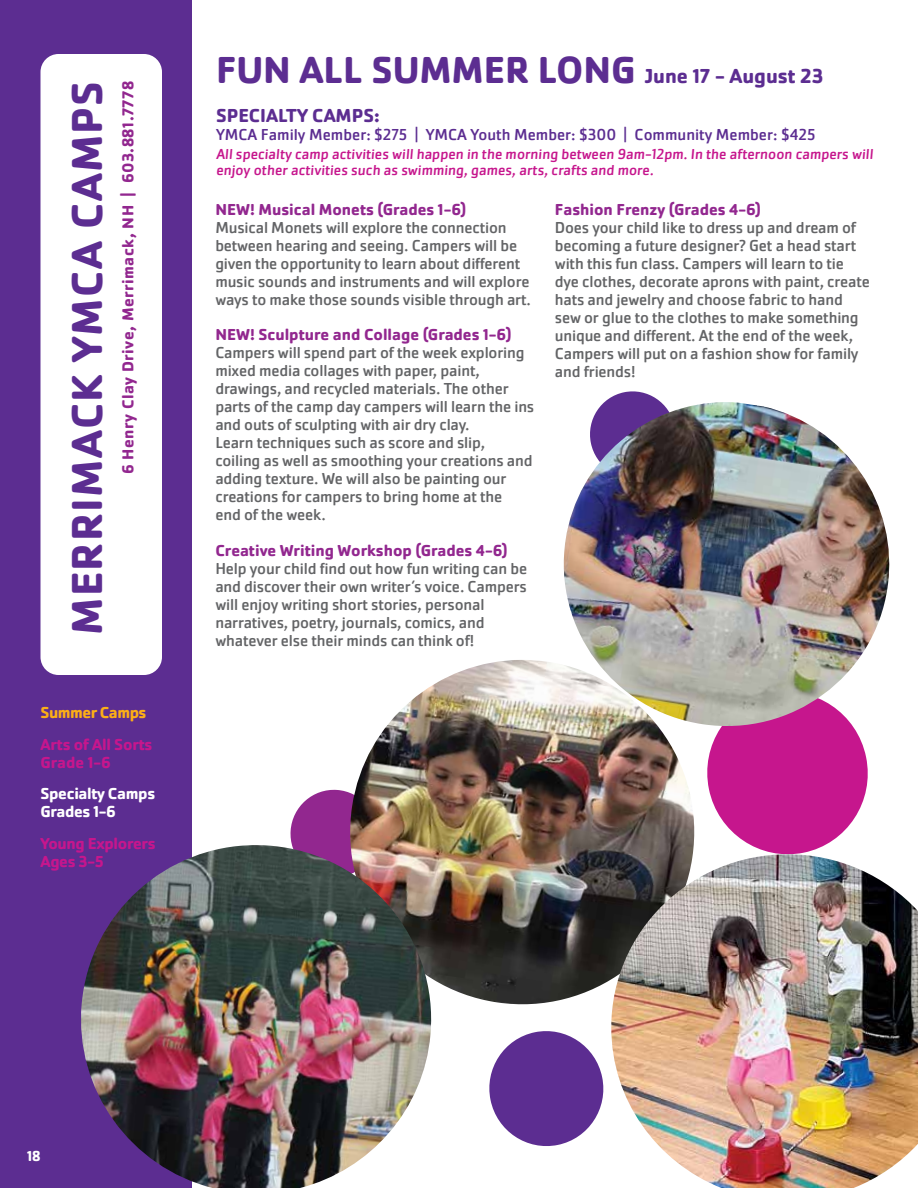
<style>
.page{position:relative;width:918px;height:1188px;background:#fff}
.page>*{position:absolute;margin:0;border:0;box-sizing:border-box;transform-origin:0 0}
.t1{font:700 45px "Cachet Pro";letter-spacing:.03em;color:#5c2d91}
.t2{font:700 39px "Cachet Pro";color:#5c2d91}
.t3{font:700 19.5px "Cachet Pro";color:#5c2d91}
.t4{font:16.5px/18px "Cachet Pro";letter-spacing:-.01em;color:#636466}
.t5{font:700 16.5px "Cachet Pro";color:#92278f}
.t6{font:16.5px "Cachet Pro";color:#5c2d91}
.t7{font:700 16.5px/18px "Cachet Pro";letter-spacing:-.02em;color:#c6168d}
.t8{font:700 16.5px "Cachet Pro";letter-spacing:.03em;color:#92278f}
.t9{font:700 16.5px/18px "Cachet Pro";letter-spacing:-.02em;color:#fff}
.t10{font:700 16.5px "Cachet Pro";letter-spacing:-.03em;color:#fcaf17}
.t11{font:15px/16.5px "Cachet Pro";color:#c6168d}
.t12{font:700 15px "Cachet Pro";color:#fff}
.s1{font-size:21px}
</style>
<div class="page">
<div style="left:0;top:0;width:191px;height:1188px;background:#5c2d91"></div>
<div style="left:40px;top:54px;width:122px;height:621px;background:#fff;border-radius:18px"></div>
<svg style="left:707px;top:738px;width:161px;height:116px"></svg>
<svg style="left:489px;top:1031px;width:115px;height:115px"></svg>
<svg style="left:604px;top:391px;width:57px;height:11px"></svg>
<svg style="left:290px;top:789px;width:48px;height:56px"></svg>
<img style="left:563px;top:402px;width:327px;height:336px">
<img style="left:338px;top:660px;width:368px;height:345px">
<img style="left:81px;top:845px;width:358px;height:343px">
<img style="left:611px;top:854px;width:307px;height:334px">
<h1 class="t1" style="left:59px;top:635px;width:555px;rotate:-90deg">MERRIMACK YMCA CAMPS</h1>
<p class="t8" style="left:118px;top:474px;width:395px;rotate:-90deg">6 Henry Clay Drive, Merrimack, NH | 603.881.7778</p>
<p class="t10" style="left:40px;top:703px;width:107px">Summer Camps</p>
<p class="t7" style="left:40px;top:735px;width:114px">Arts of All Sorts<br>Grade 1-6</p>
<p class="t9" style="left:40px;top:785px;width:116px">Specialty Camps<br>Grades 1-6</p>
<p class="t7" style="left:40px;top:834px;width:117px">Young Explorers<br>Ages 3-5</p>
<h2 class="t2" style="left:216px;top:45px;width:609px">FUN ALL SUMMER LONG <span class="s1">June 17 - August 23</span></h2>
<p class="t3" style="left:216px;top:104px;width:165px">SPECIALTY CAMPS:</p>
<p class="t6" style="left:216px;top:125px;width:601px">YMCA Family Member: $275 | YMCA Youth Member: $300 | Community Member: $425</p>
<p class="t11" style="left:216px;top:146px;width:660px">All specialty camp activities will happen in the morning between 9am-12pm. In the afternoon campers will enjoy other activities such as swimming, games, arts, crafts and more.</p>
<p class="t5" style="left:555px;top:199px;width:208px">Fashion Frenzy (Grades 4-6)</p>
<p class="t4" style="left:555px;top:219px;width:317px">Does your child like to dress up and dream of becoming a future designer? Get a head start with this fun class. Campers will learn to tie dye clothes, decorate aprons with paint, create hats and jewelry and choose fabric to hand sew or glue to the clothes to make something unique and different. At the end of the week, Campers will put on a fashion show for family and friends!</p>
<p class="t5" style="left:215px;top:199px;width:252px">NEW! Musical Monets (Grades 1-6)</p>
<p class="t4" style="left:215px;top:219px;width:317px">Musical Monets will explore the connection between hearing and seeing. Campers will be given the opportunity to learn about different music sounds and instruments and will explore ways to make those sounds visible through art.</p>
<p class="t5" style="left:215px;top:324px;width:298px">NEW! Sculpture and Collage (Grades 1-6)</p>
<p class="t4" style="left:215px;top:344px;width:320px">Campers will spend part of the week exploring mixed media collages with paper, paint, drawings, and recycled materials. The other parts of the camp day campers will learn the ins and outs of sculpting with air dry clay.<br>Learn techniques such as score and slip,<br>coiling as well as smoothing your creations and adding texture. We will also be painting our creations for campers to bring home at the<br>end of the week.</p>
<p class="t5" style="left:215px;top:541px;width:294px">Creative Writing Workshop (Grades 4-6)</p>
<p class="t4" style="left:215px;top:560px;width:313px">Help your child find out how fun writing can be and discover their own writer’s voice. Campers will enjoy writing short stories, personal narratives, poetry, journals, comics, and whatever else their minds can think of!</p>
<p class="t12" style="left:27px;top:1147px;width:15px">18</p>
</div>
